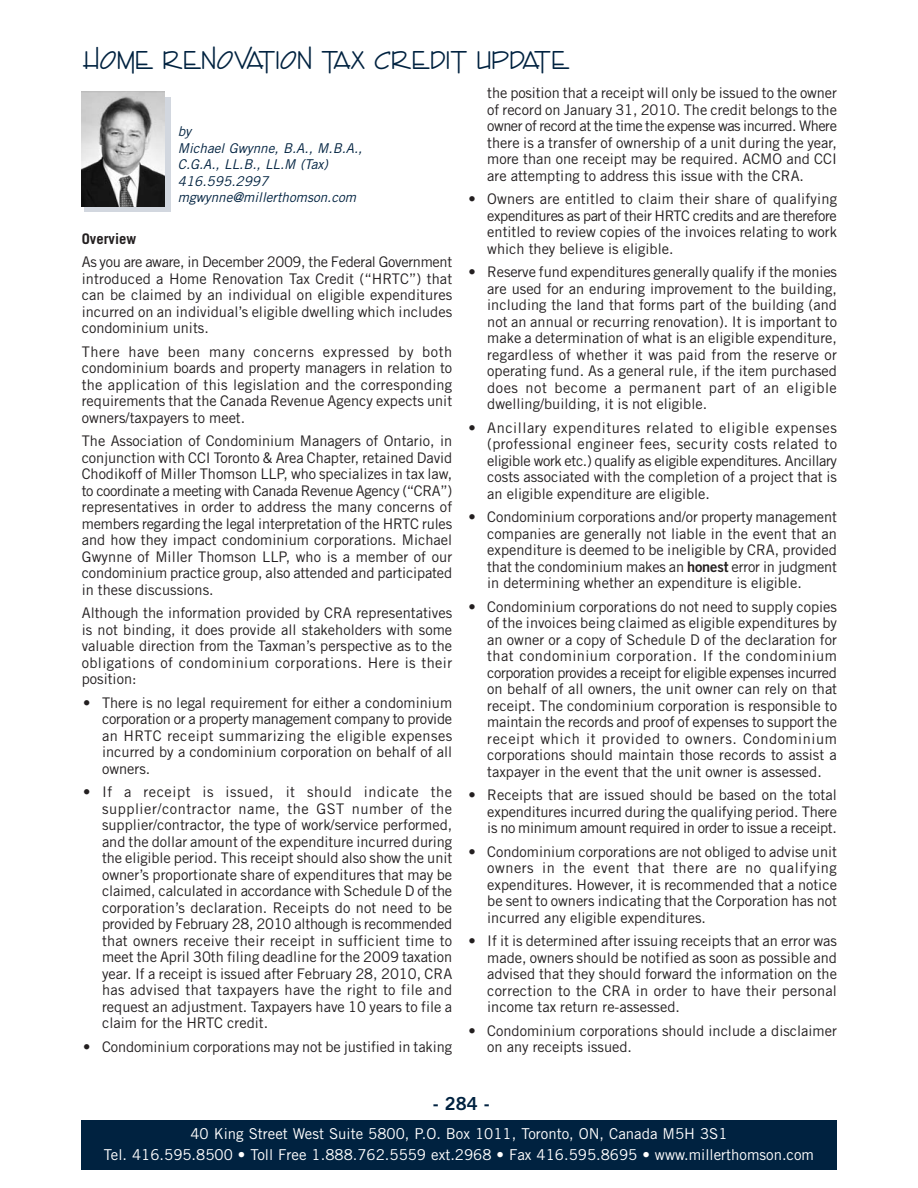
<style>
.page{position:relative;width:918px;height:1188px;background:#fff}
.page>*{position:absolute;margin:0;border:0;box-sizing:border-box;transform-origin:0 0}
.t1{font:27px "Enviro ICG";color:#002240}
.t2{font:18px "Trade Gothic Bold Two";color:#002240}
.t3{font:15px/21px "Trade Gothic";color:#fff;text-align:center}
.t4{font:14.7px/16.5px "Trade Gothic";color:#231f20;text-align:justify}
.t5{font:700 14.7px "Trade Gothic";color:#231f20}
.t6{font:italic 13.5px/16.5px "Trade Gothic";color:#002240}
.s1{font-family:"Trade Gothic Bold Two"}
</style>
<div class="page">
<div style="left:84px;top:97px;width:86px;height:115px;background:#d2d7df"></div>
<img style="left:81px;top:92px;width:84px;height:114px">
<div style="left:81px;top:1121px;width:756px;height:49px;background:#002240"></div>
<h1 class="t1" style="left:83px;top:51px;width:489px">HOME RENOVATION TAX CREDIT UPDATE</h1>
<p class="t6" style="left:178px;top:125px;width:189px">by<br>Michael Gwynne, B.A., M.B.A.,<br>C.G.A., LL.B., LL.M (Tax)<br>416.595.2997 mgwynne@millerthomson.com</p>
<p class="t5" style="left:82px;top:233px;width:56px">Overview</p>
<p class="t4" style="left:82px;top:255px;width:372px">As you are aware, in December 2009, the Federal Government introduced a Home Renovation Tax Credit (“HRTC”) that can be claimed by an individual on eligible expenditures incurred on an individual’s eligible dwelling which includes condominium units.</p>
<p class="t4" style="left:82px;top:345px;width:372px">There have been many concerns expressed by both condominium boards and property managers in relation to the application of this legislation and the corresponding requirements that the Canada Revenue Agency expects unit owners/taxpayers to meet.</p>
<p class="t4" style="left:82px;top:434px;width:372px">The Association of Condominium Managers of Ontario, in conjunction with CCI Toronto &amp; Area Chapter, retained David Chodikoff of Miller Thomson LLP, who specializes in tax law, to coordinate a meeting with Canada Revenue Agency (“CRA”) representatives in order to address the many concerns of members regarding the legal interpretation of the HRTC rules and how they impact condominium corporations. Michael Gwynne of Miller Thomson LLP, who is a member of our condominium practice group, also attended and participated in these discussions.</p>
<p class="t4" style="left:82px;top:606px;width:372px">Although the information provided by CRA representatives is not binding, it does provide all stakeholders with some valuable direction from the Taxman’s perspective as to the obligations of condominium corporations. Here is their position:</p>
<p class="t4" style="left:102px;top:696px;width:352px;text-indent:-19px">• There is no legal requirement for either a condominium corporation or a property management company to provide an HRTC receipt summarizing the eligible expenses incurred by a condominium corporation on behalf of all owners.</p>
<p class="t4" style="left:102px;top:785px;width:352px;text-indent:-19px">• If a receipt is issued, it should indicate the supplier/contractor name, the GST number of the supplier/contractor, the type of work/service performed, and the dollar amount of the expenditure incurred during the eligible period. This receipt should also show the unit owner’s proportionate share of expenditures that may be claimed, calculated in accordance with Schedule D of the corporation’s declaration. Receipts do not need to be provided by February 28, 2010 although is recommended that owners receive their receipt in sufficient time to meet the April 30th filing deadline for the 2009 taxation year. If a receipt is issued after February 28, 2010, CRA has advised that taxpayers have the right to file and request an adjustment. Taxpayers have 10 years to file a claim for the HRTC credit.</p>
<p class="t4" style="left:83px;top:1040px;width:370px">• Condominium corporations may not be justified in taking</p>
<p class="t4" style="left:487px;top:86px;width:351px">the position that a receipt will only be issued to the owner of record on January 31, 2010. The credit belongs to the owner of record at the time the expense was incurred. Where there is a transfer of ownership of a unit during the year, more than one receipt may be required. ACMO and CCI are attempting to address this issue with the CRA.</p>
<p class="t4" style="left:487px;top:192px;width:351px;text-indent:-19px">• Owners are entitled to claim their share of qualifying expenditures as part of their HRTC credits and are therefore entitled to review copies of the invoices relating to work which they believe is eligible.</p>
<p class="t4" style="left:487px;top:265px;width:351px;text-indent:-19px">• Reserve fund expenditures generally qualify if the monies are used for an enduring improvement to the building, including the land that forms part of the building (and not an annual or recurring renovation). It is important to make a determination of what is an eligible expenditure, regardless of whether it was paid from the reserve or operating fund. As a general rule, if the item purchased does not become a permanent part of an eligible dwelling/building, it is not eligible.</p>
<p class="t4" style="left:487px;top:421px;width:351px;text-indent:-19px">• Ancillary expenditures related to eligible expenses (professional engineer fees, security costs related to eligible work etc.) qualify as eligible expenditures. Ancillary costs associated with the completion of a project that is an eligible expenditure are eligible.</p>
<p class="t4" style="left:487px;top:510px;width:351px;text-indent:-19px">• Condominium corporations and/or property management companies are generally not liable in the event that an expenditure is deemed to be ineligible by CRA, provided that the condominium makes an <span class="s1">honest</span> error in judgment in determining whether an expenditure is eligible.</p>
<p class="t4" style="left:487px;top:600px;width:351px;text-indent:-19px">• Condominium corporations do not need to supply copies of the invoices being claimed as eligible expenditures by an owner or a copy of Schedule D of the declaration for that condominium corporation. If the condominium corporation provides a receipt for eligible expenses incurred on behalf of all owners, the unit owner can rely on that receipt. The condominium corporation is responsible to maintain the records and proof of expenses to support the receipt which it provided to owners. Condominium corporations should maintain those records to assist a taxpayer in the event that the unit owner is assessed.</p>
<p class="t4" style="left:487px;top:788px;width:351px;text-indent:-19px">• Receipts that are issued should be based on the total expenditures incurred during the qualifying period. There is no minimum amount required in order to issue a receipt.</p>
<p class="t4" style="left:487px;top:845px;width:351px;text-indent:-19px">• Condominium corporations are not obliged to advise unit owners in the event that there are no qualifying expenditures. However, it is recommended that a notice be sent to owners indicating that the Corporation has not incurred any eligible expenditures.</p>
<p class="t4" style="left:487px;top:934px;width:351px;text-indent:-19px">• If it is determined after issuing receipts that an error was made, owners should be notified as soon as possible and advised that they should forward the information on the correction to the CRA in order to have their personal income tax return re-assessed.</p>
<p class="t4" style="left:487px;top:1024px;width:351px;text-indent:-19px">• Condominium corporations should include a disclaimer on any receipts issued.</p>
<p class="t2" style="left:433px;top:1097px;width:59px">- 284 -</p>
<p class="t3" style="left:104px;top:1124px;width:712px">40 King Street West Suite 5800, P.O. Box 1011, Toronto, ON, Canada M5H 3S1<br>Tel. 416.595.8500 • Toll Free 1.888.762.5559 ext.2968 • Fax 416.595.8695 • www.millerthomson.com</p>
</div>
